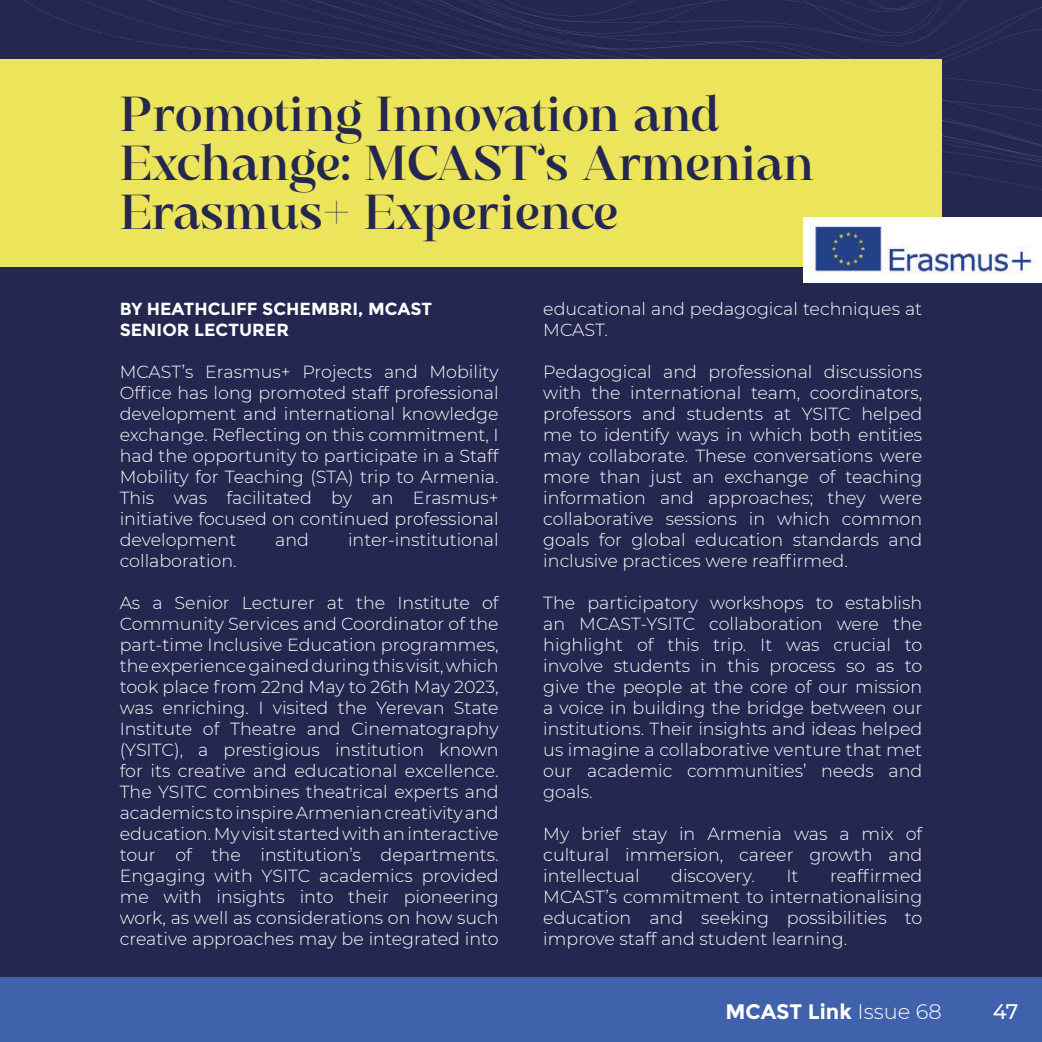
<style>
.page{position:relative;width:1042px;height:1042px;background:#fff}
.page>*{position:absolute;margin:0;border:0;box-sizing:border-box;transform-origin:0 0}
.t1{font:49px/49px "Elegante Classica";color:#24274f}
.t2{font:700 21px "Montserrat";color:#fff}
.t3{font:500 21px "Montserrat";color:#fff}
.t4{font:300 17.5px/21px "Montserrat";color:#fff;text-align:justify}
.t5{font:700 17.5px/21px "Montserrat";color:#fff}
.s1{font-weight:300}
</style>
<div class="page">
<div style="left:0;top:0;width:1042px;height:998px;background:#24274f"></div>
<svg style="left:24px;top:0;width:1018px;height:218px"></svg>
<div style="left:0;top:59px;width:941px;height:208px;background:#ece45a"></div>
<img style="left:804px;top:218px;width:238px;height:65px">
<div style="left:0;top:977px;width:1042px;height:65px;background:#4061ab"></div>
<h1 class="t1" style="left:120px;top:90px;width:696px">Promoting Innovation and<br>Exchange: MCAST’s Armenian<br>Erasmus+ Experience</h1>
<p class="t5" style="left:120px;top:298px;width:314px">BY HEATHCLIFF SCHEMBRI, MCAST<br>SENIOR LECTURER</p>
<p class="t4" style="left:120px;top:360px;width:380px">MCAST’s Erasmus+ Projects and Mobility Office has long promoted staff professional development and international knowledge exchange. Reflecting on this commitment, I had the opportunity to participate in a Staff Mobility for Teaching (STA) trip to Armenia.<br>This was facilitated by an Erasmus+ initiative focused on continued professional development</p>
<p class="t4" style="left:275px;top:528px;width:35px">and</p>
<p class="t4" style="left:348px;top:528px;width:152px">inter-institutional</p>
<p class="t4" style="left:120px;top:549px;width:119px">collaboration.</p>
<p class="t4" style="left:120px;top:591px;width:380px">As a Senior Lecturer at the Institute of Community Services and Coordinator of the part-time Inclusive Education programmes, the experience gained during this visit, which took place from 22nd May to 26th May 2023, was enriching. I visited the Yerevan State Institute of Theatre and Cinematography (YSITC), a prestigious institution known for its creative and educational excellence.<br>The YSITC combines theatrical experts and academics to inspire Armenian creativity and education. My visit started with an interactive tour of the institution’s departments.<br>Engaging with YSITC academics provided me with insights into their pioneering work, as well as considerations on how such creative approaches may be integrated into</p>
<p class="t4" style="left:543px;top:297px;width:380px">educational and pedagogical techniques at<br>MCAST.</p>
<p class="t4" style="left:543px;top:360px;width:380px">Pedagogical and professional discussions with the international team, coordinators, professors and students at YSITC helped me to identify ways in which both entities may collaborate. These conversations were more than just an exchange of teaching information and approaches; they were collaborative sessions in which common goals for global education standards and inclusive practices were reaffirmed.</p>
<p class="t4" style="left:543px;top:591px;width:380px">The participatory workshops to establish an MCAST-YSITC collaboration were the highlight of this trip. It was crucial to involve students in this process so as to give the people at the core of our mission a voice in building the bridge between our institutions. Their insights and ideas helped us imagine a collaborative venture that met our academic communities’ needs and goals.</p>
<p class="t4" style="left:543px;top:822px;width:380px">My brief stay in Armenia was a mix of cultural immersion, career growth and intellectual</p>
<p class="t4" style="left:543px;top:864px;width:380px;text-indent:287px">reaffirmed MCAST’s commitment to internationalising education and seeking possibilities to improve staff and student learning.</p>
<p class="t4" style="left:671px;top:864px;width:85px">discovery.</p>
<p class="t4" style="left:786px;top:864px;width:14px">It</p>
<p class="t2" style="left:725px;top:999px;width:218px">MCAST Link <span class="s1">Issue 68</span></p>
<p class="t3" style="left:993px;top:997px;width:27px">47</p>
</div>
